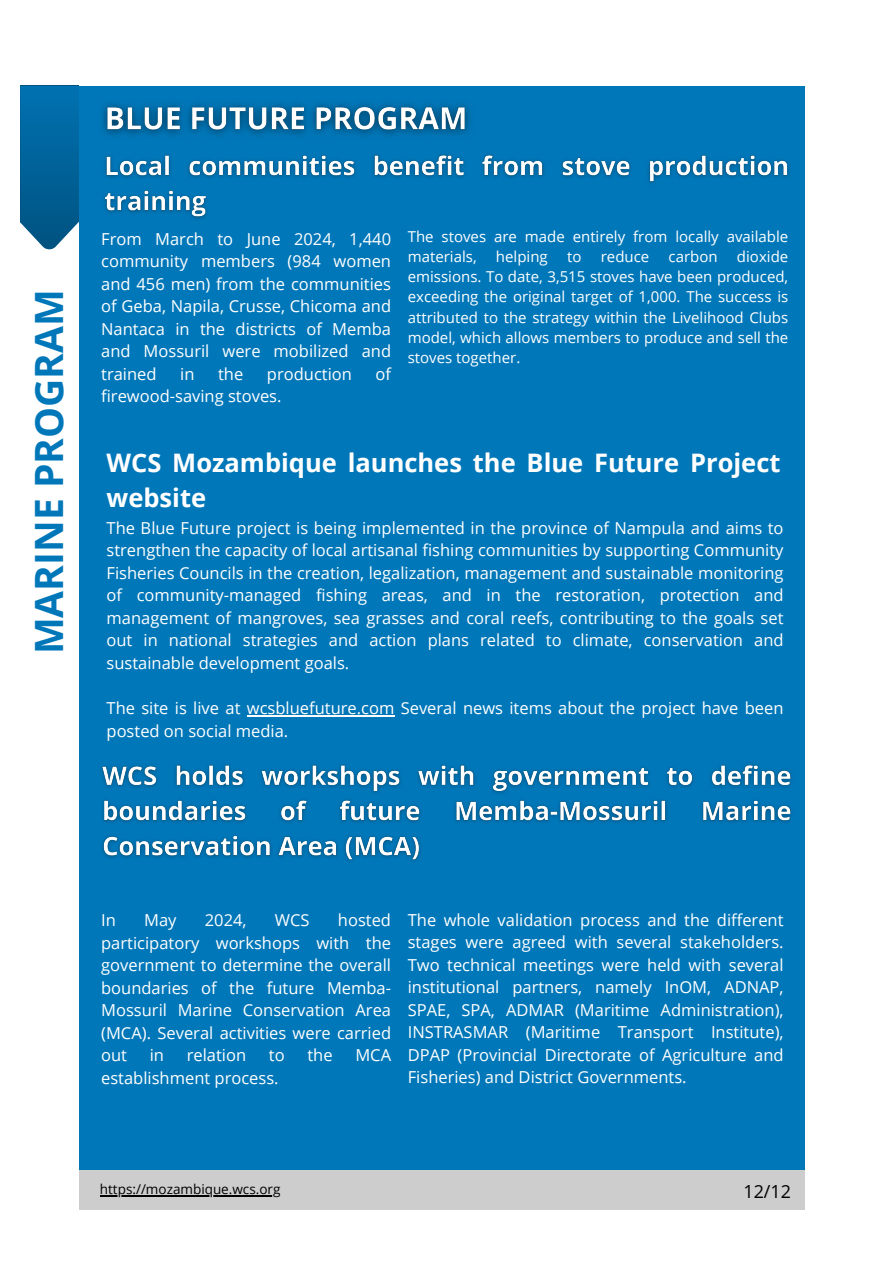
<style>
.page{position:relative;width:894px;height:1264px;background:#fff}
.page>*{position:absolute;margin:0;border:0;box-sizing:border-box;transform-origin:0 0}
.t1{font:700 39px "Open Sans";color:#0077b9}
.t2{font:700 25.5px/34.8px "Open Sans";color:#fff}
.t3{font:18px "Open Sans";color:#000}
.t4{font:16.5px/22.5px "Open Sans";color:#fff;text-align:justify}
.t5{font:15px/20.2px "Open Sans";color:#fff}
.t6{font:13.5px "Open Sans";color:#000}
</style>
<div class="page">
<div style="left:79px;top:86px;width:725px;height:1123px;background:#0077b9"></div>
<div style="left:79px;top:1170px;width:725px;height:40px;background:#cdcdcd"></div>
<svg style="left:20px;top:86px;width:59px;height:163px"></svg>
<hr style="left:247px;top:715px;width:147px;height:1px;background:#fff">
<hr style="left:100px;top:1195px;width:180px;height:1px;background:#000">
<img style="left:102px;top:103px;width:368px;height:33px">
<img style="left:104px;top:154px;width:685px;height:65px">
<img style="left:101px;top:764px;width:691px;height:97px">
<h5 class="t1" style="left:22px;top:654px;width:366px;rotate:-90deg">MARINE PROGRAM</h5>
<h5 class="t4" style="left:101px;top:227px;width:291px">From March to June 2024, 1,440 community members (984 women and 456 men) from the communities of Geba, Napila, Crusse, Chicoma and Nantaca in the districts of Memba and Mossuril were mobilized and trained</h5>
<h5 class="t4" style="left:180px;top:362px;width:16px">in</h5>
<h5 class="t4" style="left:218px;top:362px;width:27px">the</h5>
<h5 class="t4" style="left:267px;top:362px;width:86px">production</h5>
<h5 class="t4" style="left:375px;top:362px;width:17px">of</h5>
<h5 class="t4" style="left:101px;top:384px;width:182px">firewood-saving stoves.</h5>
<p class="t5" style="left:407px;top:225px;width:382px">The stoves are made entirely from locally available materials,</p>
<p class="t5" style="left:407px;top:246px;width:382px;text-align:justify;text-indent:329px">dioxide emissions. To date, 3,515 stoves have been produced, exceeding the original target of 1,000. The success is attributed to the strategy within the Livelihood Clubs model, which allows members to produce and sell the stoves together.</p>
<p class="t5" style="left:496px;top:246px;width:53px">helping</p>
<p class="t5" style="left:567px;top:246px;width:16px">to</p>
<p class="t5" style="left:600px;top:246px;width:50px">reduce</p>
<p class="t5" style="left:668px;top:246px;width:51px">carbon</p>
<h5 class="t2" style="left:106px;top:444px;width:675px">WCS Mozambique launches the Blue Future Project website</h5>
<p class="t4" style="left:106px;top:516px;width:678px">The Blue Future project is being implemented in the province of Nampula and aims to strengthen the capacity of local artisanal fishing communities by supporting Community Fisheries Councils in the creation, legalization, management and sustainable monitoring of community-managed fishing areas, and in the restoration, protection and management of mangroves, sea grasses and coral reefs, contributing to the goals set out in national strategies and action plans related to climate, conservation and sustainable development goals.</p>
<p class="t4" style="left:106px;top:696px;width:678px">The site is live at wcsbluefuture.com Several news items about the project have been posted on social media.</p>
<h5 class="t4" style="left:101px;top:908px;width:291px;text-indent:237px">hosted participatory workshops with the government to determine the overall boundaries of the future Memba-Mossuril Marine Conservation Area (MCA). Several activities were carried out</h5>
<h5 class="t4" style="left:101px;top:908px;width:16px">In</h5>
<h5 class="t4" style="left:144px;top:908px;width:34px">May</h5>
<h5 class="t4" style="left:205px;top:908px;width:43px">2024,</h5>
<h5 class="t4" style="left:275px;top:908px;width:36px">WCS</h5>
<h5 class="t4" style="left:150px;top:1043px;width:16px">in</h5>
<h5 class="t4" style="left:187px;top:1043px;width:61px">relation</h5>
<h5 class="t4" style="left:269px;top:1043px;width:17px">to</h5>
<h5 class="t4" style="left:307px;top:1043px;width:27px">the</h5>
<h5 class="t4" style="left:355px;top:1043px;width:37px">MCA</h5>
<h5 class="t4" style="left:101px;top:1065px;width:179px">establishment process.</h5>
<h4 class="t4" style="left:407px;top:908px;width:377px">The whole validation process and the different stages were agreed with several stakeholders.<br>Two technical meetings were held with several institutional partners, namely InOM, ADNAP, SPAE, SPA, ADMAR (Maritime Administration), INSTRASMAR (Maritime Transport Institute), DPAP (Provincial Directorate of Agriculture and Fisheries) and District Governments.</h4>
<h3 class="t6" style="left:100px;top:1179px;width:182px">https://mozambique.wcs.org</h3>
<h5 class="t3" style="left:743px;top:1178px;width:49px">12/12</h5>
</div>
